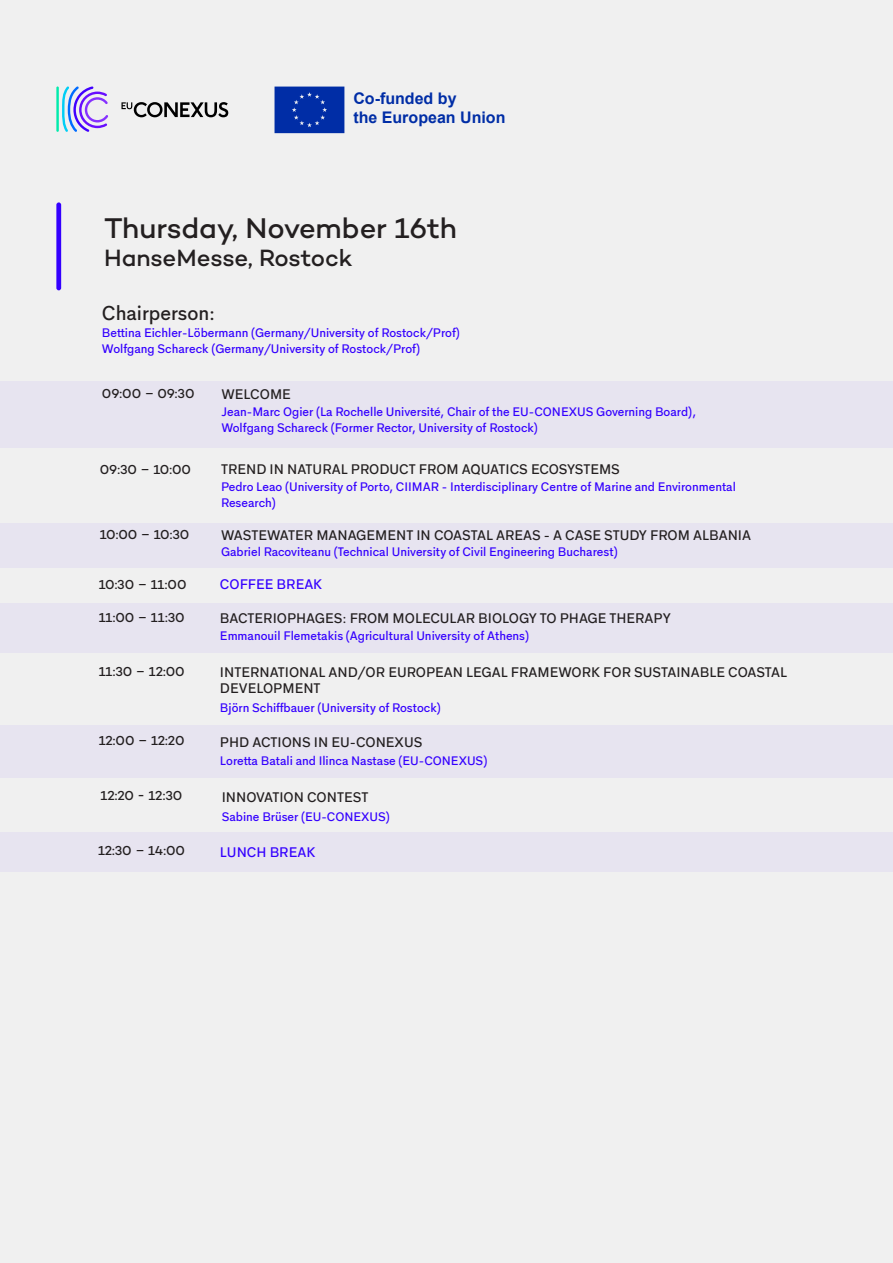
<style>
.page{position:relative;width:893px;height:1263px;background:#f0f0f0}
.page>*{position:absolute;margin:0;border:0;box-sizing:border-box;transform-origin:0 0}
.t1{font:500 28.95px "Campton";letter-spacing:-.005em;color:#231f20}
.t2{font:500 24px "Campton";letter-spacing:-.005em;color:#231f20}
.t3{font:500 19.5px "Grantipo";color:#231f20}
.t4{font:700 16.05px/19.2px "Arial";color:#002da6}
.t5{font:500 13.5px/16.2px "Grantipo";color:#231f20}
.t6{font:500 13.5px "Grantipo";color:#3400ff}
.t7{font:500 13.2px "Campton";color:#231f20}
.t8{font:500 12px/16.5px "Grantipo";color:#3400ff}
</style>
<div class="page">
<div style="left:0;top:382px;width:893px;height:66px;background:#e7e4f0"></div>
<div style="left:0;top:523px;width:893px;height:44px;background:#e7e4f0"></div>
<div style="left:0;top:726px;width:893px;height:52px;background:#e7e4f0"></div>
<div style="left:0;top:832px;width:893px;height:40px;background:#e7e4f0"></div>
<div style="left:0;top:604px;width:893px;height:49px;background:#e7e4f0"></div>
<div style="left:56px;top:202px;width:5px;height:88px;background:#3400ff;border-radius:2px"></div>
<svg style="left:62px;top:86px;width:46px;height:46px"></svg>
<hr style="left:56px;top:86px;width:3px;height:46px;background:#00ebac">
<svg style="left:121px;top:102px;width:107px;height:15px"></svg>
<div style="left:275px;top:87px;width:69px;height:46px;background:#002da6"></div>
<h3 class="t4" style="left:353px;top:89px;width:154px">Co-funded by<br>the European Union</h3>
<h1 class="t1" style="left:104px;top:209px;width:354px">Thursday, November 16th</h1>
<h2 class="t2" style="left:104px;top:243px;width:250px">HanseMesse, Rostock</h2>
<h3 class="t3" style="left:102px;top:297px;width:115px">Chairperson:</h3>
<p class="t8" style="left:102px;top:323px;width:359px">Bettina Eichler-Löbermann (Germany/University of Rostock/Prof)<br>Wolfgang Schareck (Germany/University of Rostock/Prof)</p>
<p class="t7" style="left:102px;top:385px;width:94px">09:00 – 09:30</p>
<p class="t5" style="left:221px;top:385px;width:71px">WELCOME</p>
<p class="t8" style="left:221px;top:402px;width:476px">Jean-Marc Ogier (La Rochelle Université, Chair of the EU-CONEXUS Governing Board),<br>Wolfgang Schareck (Former Rector, University of Rostock)</p>
<p class="t7" style="left:100px;top:461px;width:93px">09:30 – 10:00</p>
<p class="t5" style="left:221px;top:460px;width:400px">TREND IN NATURAL PRODUCT FROM AQUATICS ECOSYSTEMS</p>
<p class="t8" style="left:221px;top:477px;width:516px">Pedro Leao (University of Porto, CIIMAR - Interdisciplinary Centre of Marine and Environmental<br>Research)</p>
<p class="t7" style="left:100px;top:526px;width:91px">10:00 – 10:30</p>
<p class="t5" style="left:221px;top:525px;width:531px">WASTEWATER MANAGEMENT IN COASTAL AREAS - A CASE STUDY FROM ALBANIA</p>
<p class="t8" style="left:221px;top:542px;width:398px">Gabriel Racoviteanu (Technical University of Civil Engineering Bucharest)</p>
<p class="t7" style="left:99px;top:576px;width:89px">10:30 – 11:00</p>
<p class="t6" style="left:220px;top:573px;width:104px">COFFEE BREAK</p>
<p class="t7" style="left:99px;top:609px;width:87px">11:00 – 11:30</p>
<p class="t5" style="left:220px;top:609px;width:452px">BACTERIOPHAGES: FROM MOLECULAR BIOLOGY TO PHAGE THERAPY</p>
<p class="t8" style="left:220px;top:626px;width:311px">Emmanouil Flemetakis (Agricultural University of Athens)</p>
<p class="t7" style="left:99px;top:663px;width:88px">11:30 – 12:00</p>
<p class="t5" style="left:220px;top:662px;width:569px">INTERNATIONAL AND/OR EUROPEAN LEGAL FRAMEWORK FOR SUSTAINABLE COASTAL<br>DEVELOPMENT</p>
<p class="t8" style="left:220px;top:698px;width:222px">Björn Schiffbauer (University of Rostock)</p>
<p class="t7" style="left:99px;top:732px;width:87px">12:00 – 12:20</p>
<p class="t5" style="left:220px;top:732px;width:204px">PHD ACTIONS IN EU-CONEXUS</p>
<p class="t8" style="left:220px;top:752px;width:269px">Loretta Batali and Ilinca Nastase (EU-CONEXUS)</p>
<p class="t7" style="left:101px;top:788px;width:83px">12:20 - 12:30</p>
<p class="t5" style="left:222px;top:787px;width:148px">INNOVATION CONTEST</p>
<p class="t8" style="left:222px;top:807px;width:170px">Sabine Brüser (EU-CONEXUS)</p>
<p class="t7" style="left:98px;top:842px;width:89px">12:30 – 14:00</p>
<p class="t6" style="left:220px;top:841px;width:97px">LUNCH BREAK</p>
</div>
